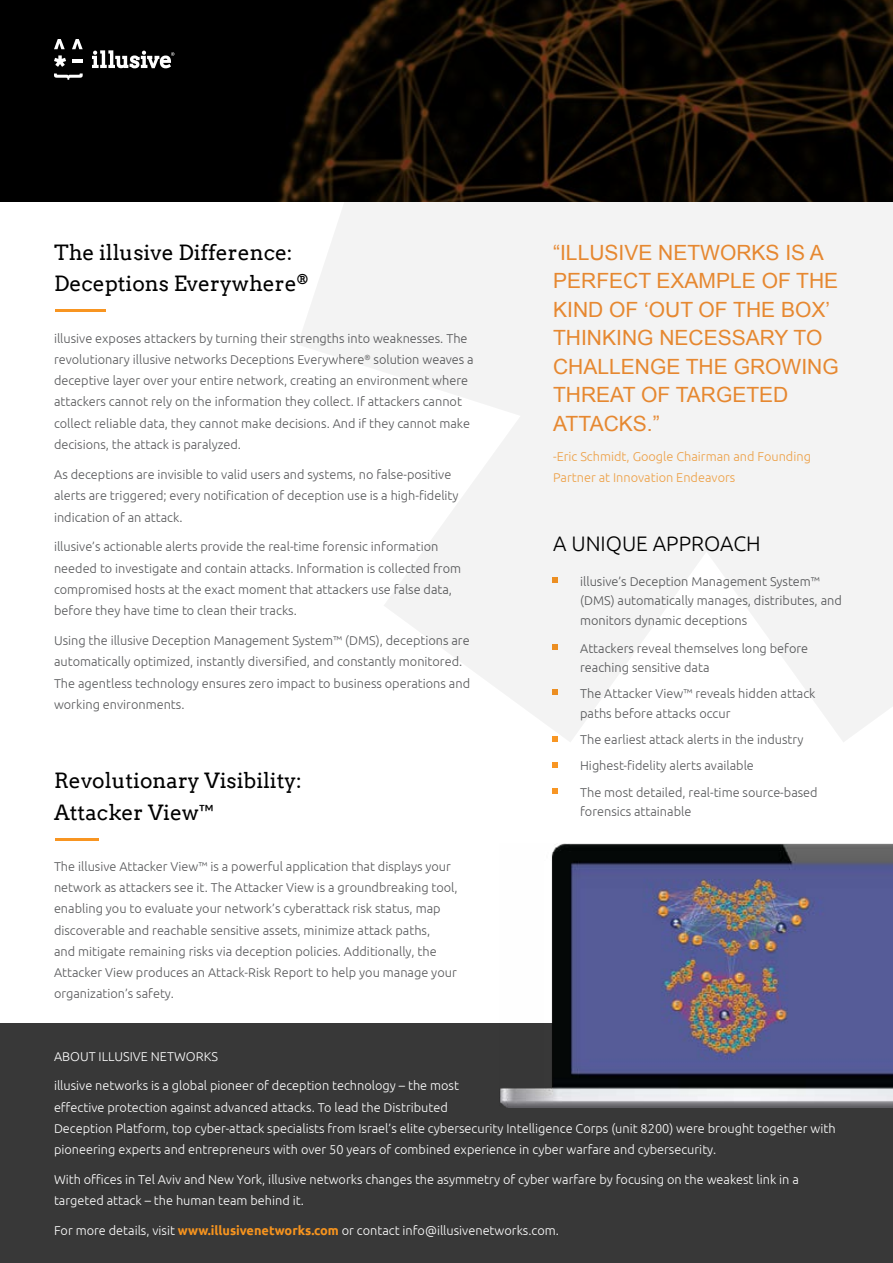
<style>
.page{position:relative;width:893px;height:1263px;background:#fff}
.page>*{position:absolute;margin:0;border:0;box-sizing:border-box;transform-origin:0 0}
.t1{font:21px/28.5px "Arial";color:#f28f33}
.t2{font:21px/31.2px "Arvo";color:#000}
.t3{font:300 21px "Ubuntu";color:#000}
.t4{font:300 12.75px/21.3px "Ubuntu";color:#58595b}
.t5{font:300 12.75px/21.3px "Ubuntu";color:#fff}
.t6{font:300 12.75px/21.3px "Ubuntu";color:#f9a94b}
.s1{font-family:"Lato"}
.s2{font-weight:700;color:#f7941e}
</style>
<div class="page">
<div style="left:0;top:0;width:893px;height:202px;background:#000"></div>
<svg style="left:54px;top:55px;width:12px;height:12px"></svg>
<svg style="left:54px;top:39px;width:11px;height:10px"></svg>
<svg style="left:72px;top:39px;width:11px;height:10px"></svg>
<svg style="left:54px;top:73px;width:29px;height:7px"></svg>
<svg style="left:73px;top:60px;width:10px;height:3px"></svg>
<hr style="left:55px;top:310px;width:51px;height:2px;background:#f89521">
<svg style="left:92px;top:50px;width:82px;height:18px"></svg>
<hr style="left:55px;top:838px;width:44px;height:3px;background:#f89521">
<div style="left:0;top:1024px;width:893px;height:239px;background:#383838"></div>
<svg style="left:553px;top:762px;width:5px;height:5px"></svg>
<svg style="left:553px;top:788px;width:5px;height:6px"></svg>
<svg style="left:297px;top:0;width:596px;height:742px;fill:#f3f3f3"></svg>
<img style="left:500px;top:843px;width:393px;height:264px">
<h1 class="t2" style="left:54px;top:237px;width:256px">The illusive Difference:<br>Deceptions Everywhere<sup>®</sup></h1>
<p class="t4" style="left:54px;top:327px;width:421px">illusive exposes attackers by turning their strengths into weaknesses. The revolutionary illusive networks Deceptions Everywhere<sup>®</sup> solution weaves a deceptive layer over your entire network, creating an environment where attackers cannot rely on the information they collect. If attackers cannot collect reliable data, they cannot make decisions. And if they cannot make decisions, the attack is paralyzed.</p>
<p class="t4" style="left:54px;top:463px;width:406px">As deceptions are invisible to valid users and systems, no false-positive alerts are triggered; every notification of deception use is a high-fidelity indication of an attack.</p>
<p class="t4" style="left:54px;top:536px;width:409px">illusive’s actionable alerts provide the real-time forensic information needed to investigate and contain attacks. Information is collected from compromised hosts at the exact moment that attackers use false data, before they have time to clean their tracks.</p>
<p class="t4" style="left:54px;top:629px;width:418px">Using the illusive Deception Management System™ (DMS), deceptions are automatically optimized, instantly diversified, and constantly monitored.<br>The agentless technology ensures zero impact to business operations and working environments.</p>
<h1 class="t2" style="left:54px;top:765px;width:249px">Revolutionary Visibility:<br>Attacker View<span class="s1">™</span></h1>
<p class="t4" style="left:54px;top:855px;width:405px">The illusive Attacker View™ is a powerful application that displays your network as attackers see it. The Attacker View is a groundbreaking tool, enabling you to evaluate your network’s cyberattack risk status, map discoverable and reachable sensitive assets, minimize attack paths,<br>and mitigate remaining risks via deception policies. Additionally, the Attacker View produces an Attack-Risk Report to help you manage your organization’s safety.</p>
<h1 class="t1" style="left:553px;top:238px;width:287px">“ILLUSIVE NETWORKS IS A<br>PERFECT EXAMPLE OF THE<br>KIND OF ‘OUT OF THE BOX’<br>THINKING NECESSARY TO<br>CHALLENGE THE GROWING<br>THREAT OF TARGETED<br>ATTACKS.”</h1>
<p class="t6" style="left:553px;top:445px;width:259px">-Eric Schmidt, Google Chairman and Founding<br>Partner at Innovation Endeavors</p>
<h1 class="t3" style="left:553px;top:531px;width:209px">A UNIQUE APPROACH</h1>
<p class="t4" style="left:580px;top:571px;width:263px;line-height:19.5px;text-indent:-27px">• illusive’s Deception Management System™ (DMS) automatically manages, distributes, and monitors dynamic deceptions</p>
<p class="t4" style="left:580px;top:638px;width:230px;line-height:19.5px;text-indent:-27px">• Attackers reveal themselves long before reaching sensitive data</p>
<p class="t4" style="left:580px;top:684px;width:237px;line-height:19.5px;text-indent:-27px">• The Attacker View™ reveals hidden attack paths before attacks occur</p>
<p class="t4" style="left:553px;top:729px;width:252px">• The earliest attack alerts in the industry</p>
<p class="t4" style="left:553px;top:755px;width:202px">• Highest-fidelity alerts available</p>
<p class="t4" style="left:580px;top:782px;width:239px;line-height:19.5px;text-indent:-27px">• The most detailed, real-time source-based forensics attainable</p>
<p class="t5" style="left:54px;top:1045px;width:165px">ABOUT ILLUSIVE NETWORKS</p>
<p class="t5" style="left:54px;top:1075px;width:783px">illusive networks is a global pioneer of deception technology – the most<br>effective protection against advanced attacks. To lead the Distributed<br>Deception Platform, top cyber-attack specialists from Israel’s elite cybersecurity Intelligence Corps (unit 8200) were brought together with pioneering experts and entrepreneurs with over 50 years of combined experience in cyber warfare and cybersecurity.</p>
<p class="t5" style="left:54px;top:1169px;width:746px">With offices in Tel Aviv and New York, illusive networks changes the asymmetry of cyber warfare by focusing on the weakest link in a targeted attack – the human team behind it.</p>
<p class="t5" style="left:54px;top:1220px;width:506px">For more details, visit <span class="s2">www.illusivenetworks.com</span> or contact info@illusivenetworks.com.</p>
</div>
